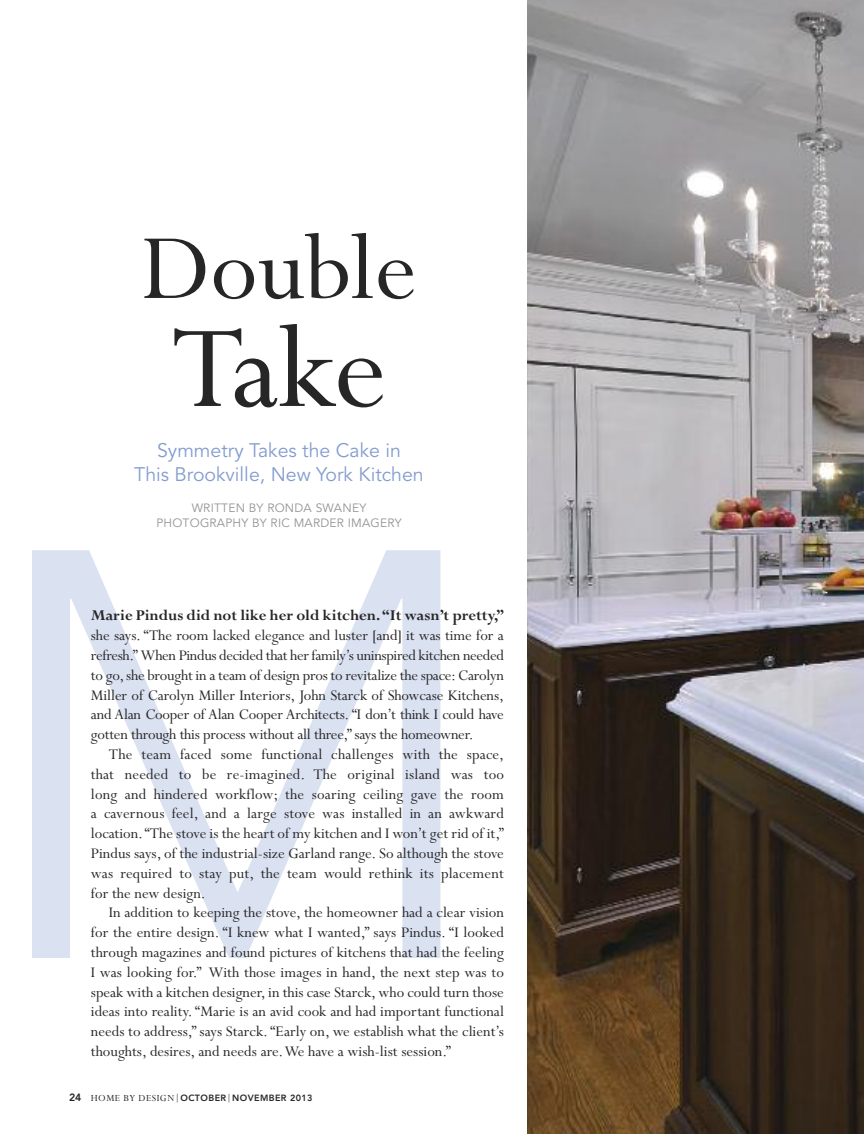
<style>
.page{position:relative;width:864px;height:1134px;background:#fff}
.page>*{position:absolute;margin:0;border:0;box-sizing:border-box;transform-origin:0 0}
.t1{font:130.5px "Perpetua";color:#272627}
.t2{font:103.5px "Perpetua";color:#272627}
.t3{font:19.5px/24px "Avenir";color:#849ccf;text-align:center}
.t4{font:16.5px/19.8px "Perpetua";color:#272627;text-align:justify}
.t5{font:700 16.5px "Perpetua";letter-spacing:-.005em;color:#272627}
.t6{font:12px/15px "Avenir";letter-spacing:.02em;color:#939393;text-align:center}
.t7{font:800 9px "Avenir";letter-spacing:.045em;color:#272627}
.s1{font-size:10.5px}
.s2{font-family:"Perpetua";font-weight:400;font-size:10.5px}
</style>
<div class="page">
<svg style="left:32px;top:550px;width:408px;height:408px"></svg>
<img style="left:527px;top:0;width:337px;height:1134px">
<h2 class="t2" style="left:141px;top:202px;width:277px">double</h2>
<h1 class="t1" style="left:171px;top:285px;width:217px">take</h1>
<p class="t3" style="left:134px;top:440px;width:291px">Symmetry Takes the Cake in<br>This Brookville, New York Kitchen</p>
<p class="t6" style="left:156px;top:501px;width:247px">WRITTEN BY RONDA SWANEY<br>PHOTOGRAPHY BY RIC MARDER IMAGERY</p>
<p class="t5" style="left:91px;top:605px;width:415px">Marie Pindus did not like her old kitchen.“It wasn’t pretty,”</p>
<p class="t4" style="left:91px;top:625px;width:415px">she says. “the room lacked elegance and luster [and] it was time for a refresh.” When Pindus decided that her family’s uninspired kitchen needed to go,she brought in a team of design pros to revitalize the space:carolyn miller of carolyn miller interiors, John starck of showcase Kitchens, and Alan cooper of Alan cooper Architects. “i don’t think i could have gotten through this process without all three,” says the homeowner.</p>
<p class="t4" style="left:91px;top:743px;width:415px;text-indent:18px">the team faced some functional challenges with the space, that needed to be re-imagined. the original island was too long and hindered workflow; the soaring ceiling gave the room a cavernous feel, and a large stove was installed in an awkward location.“the stove is the heart of my kitchen and i won’t get rid of it,” Pindus says, of the industrial-size Garland range. so although the stove was required to stay put, the team would rethink its placement for the new design.</p>
<p class="t4" style="left:91px;top:902px;width:415px;text-indent:18px">in addition to keeping the stove, the homeowner had a clear vision for the entire design. “i knew what i wanted,” says Pindus. “i looked through magazines and found pictures of kitchens that had the feeling i was looking for.” With those images in hand, the next step was to speak with a kitchen designer, in this case starck,who could turn those ideas into reality. “marie is an avid cook and had important functional needs to address,” says starck.“early on, we establish what the client’s thoughts, desires, and needs are.We have a wish-list session.”</p>
<p class="t7" style="left:69px;top:1095px;width:245px"><span class="s1">24</span> <span class="s2">Home by desiGN|</span>OCTOBER<span class="s2">|</span>NOVEMBER 2013</p>
</div>
